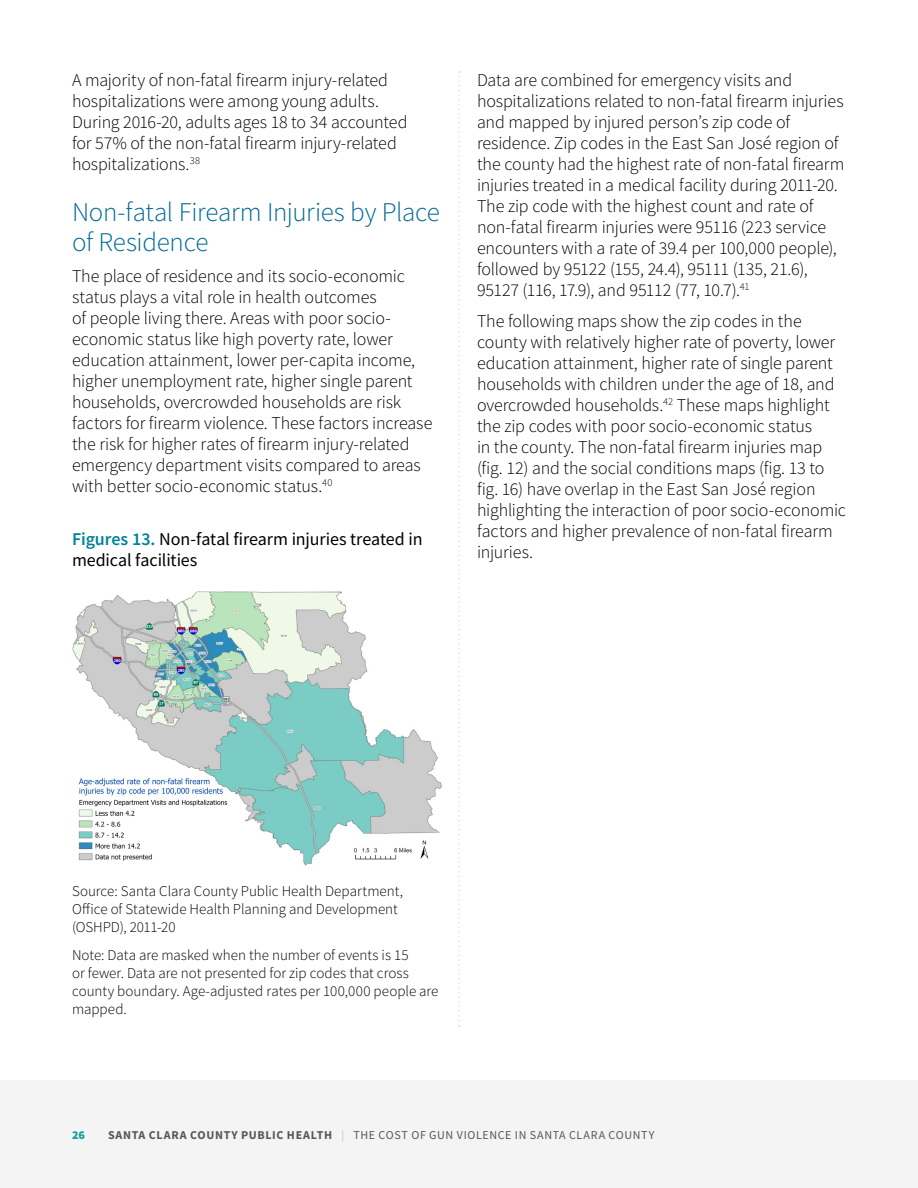
<style>
.page{position:relative;width:918px;height:1188px;background:#fff}
.page>*{position:absolute;margin:0;border:0;box-sizing:border-box;transform-origin:0 0}
.Heading_2{font:300 27px/30px "Source Sans Pro";letter-spacing:-.015em;color:#016895}
.Body_STD{font:300 18px/21px "Source Sans Pro";letter-spacing:-.01em;color:#000}
.Figure___Table_Title{font:18px/21px "Source Sans Pro";letter-spacing:-.005em;color:#000}
.Chart_Source{font:300 15px/18px "Source Sans Pro";color:#000}
.t1{font:12px "Source Sans Pro";letter-spacing:.05em;color:#53585f}
.t2{font:900 12px "Source Sans Pro";color:#12a296}
.s1{font-weight:600;color:#008397}
.s2{font-weight:700}
.s3{color:#c4c3c6}
</style>
<div class="page">
<div style="left:0;top:1080px;width:918px;height:108px;background:#f4f4f4"></div>
<img style="left:72px;top:592px;width:369px;height:274px">
<svg style="left:458px;top:71px;width:2px;height:956px"></svg>
<p class="Body_STD" style="left:72px;top:69px;width:337px">A majority of non-fatal firearm injury-related hospitalizations were among young adults.<br>During 2016-20, adults ages 18 to 34 accounted for 57% of the non-fatal firearm injury-related hospitalizations.<sup>38</sup></p>
<h2 class="Heading_2" style="left:72px;top:197px;width:369px">Non-fatal Firearm Injuries by Place of Residence</h2>
<p class="Body_STD" style="left:72px;top:266px;width:362px">The place of residence and its socio-economic status plays a vital role in health outcomes<br>of people living there. Areas with poor socio&shy;economic status like high poverty rate, lower education attainment, lower per-capita income, higher unemployment rate, higher single parent households, overcrowded households are risk factors for firearm violence. These factors increase the risk for higher rates of firearm injury-related emergency department visits compared to areas with better socio-economic status.<sup>40</sup></p>
<h3 class="Figure___Table_Title" style="left:72px;top:528px;width:352px"><span class="s1">Figures 13.</span> Non-fatal firearm injuries treated in medical facilities</h3>
<p class="Body_STD" style="left:477px;top:69px;width:369px">Data are combined for emergency visits and hospitalizations related to non-fatal firearm injuries and mapped by injured person’s zip code of residence. Zip codes in the East San José region of the county had the highest rate of non-fatal firearm injuries treated in a medical facility during 2011-20.<br>The zip code with the highest count and rate of non-fatal firearm injuries were 95116 (223 service encounters with a rate of 39.4 per 100,000 people), followed by 95122 (155, 24.4), 95111 (135, 21.6), 95127 (116, 17.9), and 95112 (77, 10.7).<sup>41</sup></p>
<p class="Body_STD" style="left:477px;top:311px;width:371px">The following maps show the zip codes in the county with relatively higher rate of poverty, lower education attainment, higher rate of single parent households with children under the age of 18, and overcrowded households.<sup>42</sup> These maps highlight the zip codes with poor socio-economic status<br>in the county. The non-fatal firearm injuries map (fig. 12) and the social conditions maps (fig. 13 to fig. 16) have overlap in the East San José region highlighting the interaction of poor socio-economic factors and higher prevalence of non-fatal firearm injuries.</p>
<p class="Chart_Source" style="left:72px;top:882px;width:333px">Source: Santa Clara County Public Health Department,<br>Office of Statewide Health Planning and Development (OSHPD), 2011-20</p>
<p class="Chart_Source" style="left:72px;top:946px;width:368px">Note: Data are masked when the number of events is 15<br>or fewer. Data are not presented for zip codes that cross county boundary. Age-adjusted rates per 100,000 people are mapped.</p>
<p class="t2" style="left:72px;top:1126px;width:15px">26</p>
<p class="t1" style="left:108px;top:1127px;width:548px"><span class="s2">SANTA CLARA COUNTY PUBLIC HEALTH</span> <span class="s3">|</span> THE COST OF GUN VIOLENCE IN SANTA CLARA COUNTY</p>
</div>
